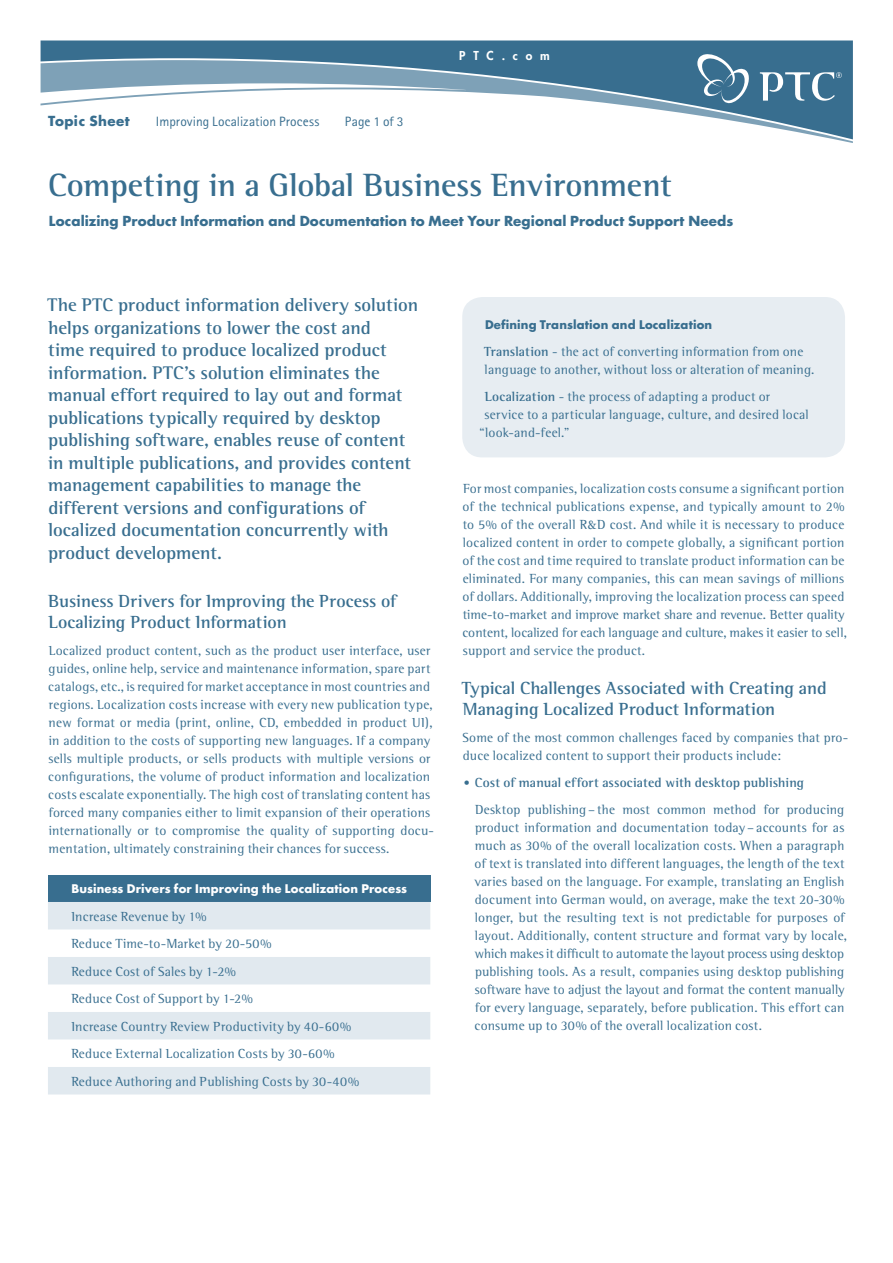
<style>
.page{position:relative;width:893px;height:1263px;background:#fff}
.page>*{position:absolute;margin:0;border:0;box-sizing:border-box;transform-origin:0 0}
.t1{font:700 33px "Rotis Semi Serif";letter-spacing:-.005em;color:#386e8f}
.t2{font:700 18.75px/22.5px "Rotis Semi Serif";letter-spacing:-.005em;color:#386e8f}
.t3{font:700 18px/21px "Rotis Semi Serif";letter-spacing:-.005em;color:#386e8f}
.t4{font:13.5px/18px "Rotis Semi Serif";letter-spacing:.015em;color:#386e8f}
.t5{font:700 13.5px/27px "Rotis Semi Serif";letter-spacing:.005em;color:#386e8f}
.t6{font:700 13.5px "Futura";letter-spacing:.01em;color:#386e8f}
.t7{font:13.5px "Rotis Sans Serif";letter-spacing:.005em;color:#386e8f}
.t8{font:700 13.5px "Futura";letter-spacing:.03em;color:#386e8f}
.t9{font:800 12px "Futura";letter-spacing:.65em;color:#fff}
.t10{font:700 11.7px "Futura";letter-spacing:.01em;color:#fff}
.t11{font:700 11.7px "Futura";letter-spacing:.01em;color:#386e8f}
.s1{font-weight:700}
.s2{font-family:"Georgia";font-size:12px}
.s3{font-size:12px}
.s4{font-weight:400}
</style>
<div class="page">
<svg style="left:41px;top:41px;width:812px;height:98px"></svg>
<svg style="left:697px;top:54px;width:54px;height:49px;background:#5f8aa4"></svg>
<svg style="left:760px;top:72px;width:82px;height:29px"></svg>
<div style="left:462px;top:297px;width:383px;height:160px;background:#e7edf2;border-radius:20px"></div>
<div style="left:48px;top:875px;width:382px;height:27px;background:#386e8f"></div>
<svg style="left:48px;top:902px;width:382px;height:192px;fill:#e1e9ef"></svg>
<p class="t8" style="left:48px;top:112px;width:83px">Topic Sheet</p>
<p class="t7" style="left:156px;top:113px;width:165px">Improving Localization Process</p>
<p class="t7" style="left:345px;top:113px;width:60px">Page 1 of 3</p>
<p class="t9" style="left:459px;top:48px;width:92px">PTC.com</p>
<h1 class="t1" style="left:48px;top:165px;width:625px">Competing in a Global Business Environment</h1>
<p class="t6" style="left:49px;top:211px;width:686px">Localizing Product Information and Documentation to Meet Your Regional Product Support Needs</p>
<p class="t2" style="left:48px;top:293px;width:372px">The PTC product information delivery solution helps organizations to lower the cost and<br>time required to produce localized product information. PTC’s solution eliminates the manual effort required to lay out and format publications typically required by desktop publishing software, enables reuse of content in multiple publications, and provides content management capabilities to manage the different versions and configurations of localized documentation concurrently with product development.</p>
<h3 class="t3" style="left:48px;top:590px;width:350px">Business Drivers for Improving the Process of<br>Localizing Product Information</h3>
<p class="t4" style="left:48px;top:641px;width:387px">Localized product content, such as the product user interface, user guides, online help, service and maintenance information, spare part catalogs, etc., is required for market acceptance in most countries and regions. Localization costs increase with every new publication type, new format or media (print, online, CD, embedded in product UI), in addition to the costs of supporting new languages. If a company sells multiple products, or sells products with multiple versions or configurations, the volume of product information and localization costs escalate exponentially. The high cost of translating content has forced many companies either to limit expansion of their operations internationally or to compromise the quality of supporting docu&shy;mentation, ultimately constraining their chances for success.</p>
<p class="t10" style="left:71px;top:881px;width:337px">Business Drivers for Improving the Localization Process</p>
<p class="t4" style="left:71px;top:902px;width:289px;line-height:27.5px">Increase Revenue by 1%<br>Reduce Time-to-Market by 20-50%<br>Reduce Cost of Sales by 1-2%<br>Reduce Cost of Support by 1-2%<br>Increase Country Review Productivity by 40-60% Reduce External Localization Costs by 30-60% Reduce Authoring and Publishing Costs by 30-40%</p>
<p class="t11" style="left:485px;top:316px;width:229px">Defining Translation and Localization</p>
<p class="t4" style="left:484px;top:342px;width:332px"><span class="s1">Translation</span> - the act of converting information from one language to another, without loss or alteration of meaning.</p>
<p class="t4" style="left:485px;top:387px;width:287px"><span class="s1">Localization</span> - the process of adapting a product or</p>
<p class="t4" style="left:484px;top:405px;width:326px">service to a particular language, culture, and desired local</p>
<p class="t4" style="left:479px;top:423px;width:91px">“look-and-feel.”</p>
<p class="t4" style="left:463px;top:479px;width:386px">For most companies, localization costs consume a significant portion of the technical publications expense, and typically amount to 2% to 5% of the overall R<span class="s2">&amp;</span>D cost. And while it is necessary to produce localized content in order to compete globally, a significant portion of the cost and time required to translate product information can be eliminated. For many companies, this can mean savings of millions of dollars. Additionally, improving the localization process can speed time-to-market and improve market share and revenue. Better quality content, localized for each language and culture, makes it easier to sell, support and service the product.</p>
<h3 class="t3" style="left:462px;top:677px;width:366px">Typical Challenges Associated with Creating and<br>Managing Localized Product Information</h3>
<p class="t4" style="left:462px;top:728px;width:387px">Some of the most common challenges faced by companies that pro&shy;duce localized content to support their products include:</p>
<p class="t5" style="left:475px;top:768px;width:371px;text-indent:-11px"><span class="s3">•</span> Cost of manual effort associated with desktop publishing<br><span class="s4">Desktop publishing – the most common method for producing</span></p>
<p class="t4" style="left:475px;top:818px;width:374px">product information and documentation today – accounts for as much as 30% of the overall localization costs. When a paragraph of text is translated into different languages, the length of the text varies based on the language. For example, translating an English document into German would, on average, make the text 20-30% longer, but the resulting text is not predictable for purposes of layout. Additionally, content structure and format vary by locale, which makes it difficult to automate the layout process using desktop publishing tools. As a result, companies using desktop publishing software have to adjust the layout and format the content manually for every language, separately, before publication. This effort can consume up to 30% of the overall localization cost.</p>
</div>
